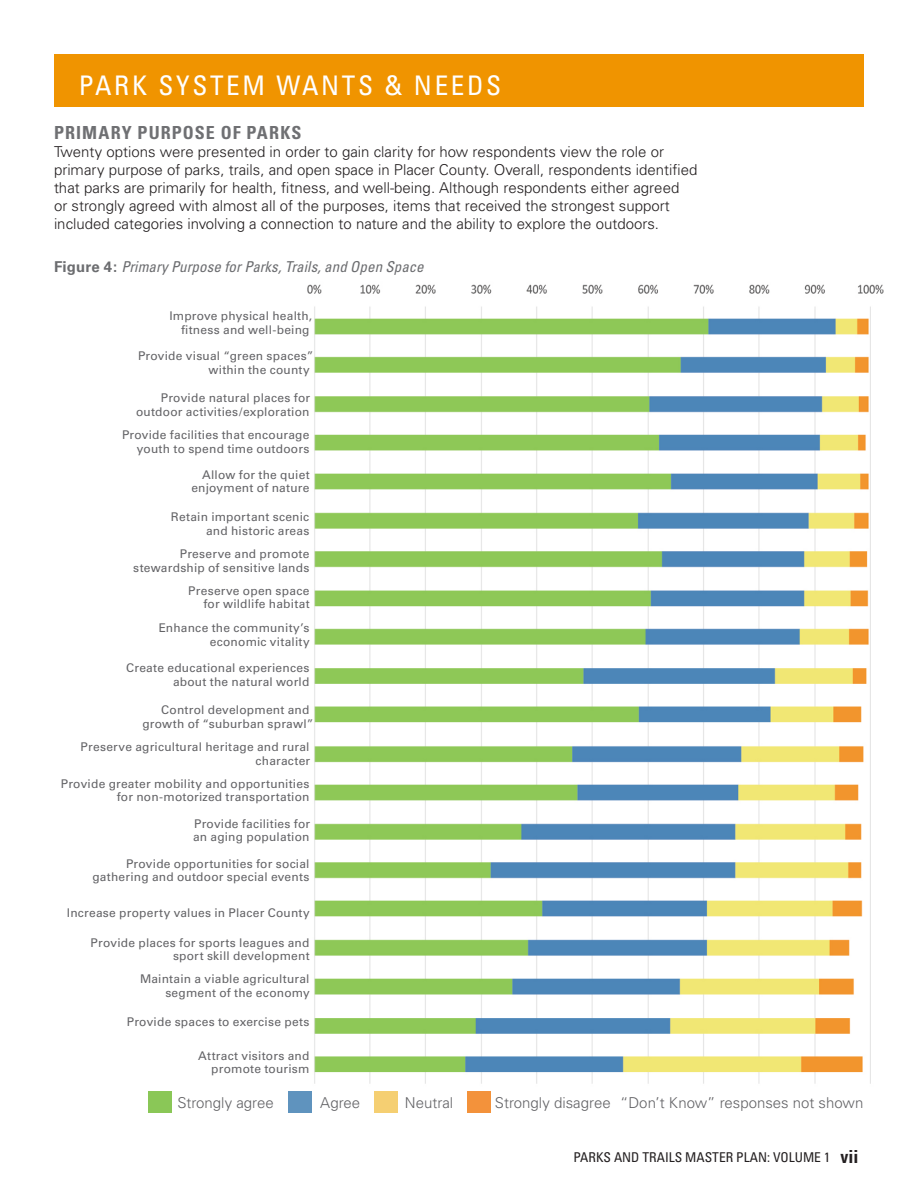
<style>
.page{position:relative;width:918px;height:1188px;background:#fff}
.page>*{position:absolute;margin:0;border:0;box-sizing:border-box;transform-origin:0 0}
.t1{font:condensed 27px "Univers";letter-spacing:.1em;color:#fff}
.PC_subhead_1__use{font:700 condensed 18px "Univers";letter-spacing:.06em;color:#6f7073}
.PC_Body_Text_2{font:300 15px/18px "Univers";color:#231f20}
.Graph_Label{font:300 15px "Univers";color:#636366}
.t2{font:italic condensed 15px "Univers";color:#6c6d70}
.t3{font:condensed 13.5px "Univers";color:#231f20}
.TOC_Level_3{font:12px/13.5px "Univers";letter-spacing:.015em;color:#636366;text-align:right}
.s1{font-family:"Univers CE";font-weight:700;font-style:normal;font-stretch:normal}
.s2{font-weight:700;font-size:18px}
</style>
<div class="page">
<div style="left:54px;top:54px;width:810px;height:53px;background:#f09400"></div>
<img style="left:307px;top:284px;width:577px;height:800px">
<div style="left:58px;top:1047px;width:252px;height:30px;background:#fff"></div>
<div style="left:58px;top:1006px;width:252px;height:31px;background:#fff"></div>
<div style="left:58px;top:970px;width:252px;height:31px;background:#fff"></div>
<div style="left:58px;top:775px;width:252px;height:31px;background:#fff"></div>
<div style="left:58px;top:581px;width:252px;height:31px;background:#fff"></div>
<div style="left:58px;top:934px;width:252px;height:31px;background:#fff"></div>
<div style="left:58px;top:738px;width:252px;height:31px;background:#fff"></div>
<div style="left:58px;top:545px;width:252px;height:31px;background:#fff"></div>
<div style="left:58px;top:897px;width:252px;height:31px;background:#fff"></div>
<div style="left:58px;top:701px;width:252px;height:31px;background:#fff"></div>
<div style="left:58px;top:508px;width:252px;height:31px;background:#fff"></div>
<div style="left:58px;top:389px;width:252px;height:31px;background:#fff"></div>
<div style="left:58px;top:855px;width:252px;height:30px;background:#fff"></div>
<div style="left:58px;top:659px;width:252px;height:31px;background:#fff"></div>
<div style="left:58px;top:466px;width:252px;height:31px;background:#fff"></div>
<div style="left:58px;top:347px;width:252px;height:31px;background:#fff"></div>
<div style="left:58px;top:815px;width:252px;height:30px;background:#fff"></div>
<div style="left:58px;top:619px;width:252px;height:31px;background:#fff"></div>
<div style="left:58px;top:426px;width:252px;height:31px;background:#fff"></div>
<div style="left:58px;top:307px;width:252px;height:31px;background:#fff"></div>
<div style="left:148px;top:1091px;width:24px;height:22px;background:#8ac757"></div>
<div style="left:375px;top:1091px;width:23px;height:22px;background:#f5cf72"></div>
<div style="left:468px;top:1091px;width:23px;height:22px;background:#f3923b"></div>
<div style="left:288px;top:1091px;width:24px;height:22px;background:#5f93be"></div>
<h1 class="t1" style="left:79px;top:68px;width:424px">PARK SYSTEM WANTS &amp; NEEDS</h1>
<p class="PC_subhead_1__use" style="left:54px;top:121px;width:249px">PRIMARY PURPOSE OF PARKS</p>
<p class="PC_Body_Text_2" style="left:54px;top:142px;width:645px">Twenty options were presented in order to gain clarity for how respondents view the role or primary purpose of parks, trails, and open space in Placer County. Overall, respondents identified that parks are primarily for health, fitness, and well-being. Although respondents either agreed<br>or strongly agreed with almost all of the purposes, items that received the strongest support included categories involving a connection to nature and the ability to explore the outdoors.</p>
<p class="t2" style="left:54px;top:257px;width:371px"><span class="s1">Figure 4:</span> Primary Purpose for Parks, Trails, and Open Space</p>
<p class="TOC_Level_3" style="left:169px;top:309px;width:144px">Improve physical health, fitness and well-being</p>
<p class="TOC_Level_3" style="left:138px;top:349px;width:177px">Provide visual “green spaces” within the county</p>
<p class="TOC_Level_3" style="left:136px;top:391px;width:176px">Provide natural places for outdoor activities/exploration</p>
<p class="TOC_Level_3" style="left:122px;top:428px;width:189px">Provide facilities that encourage youth to spend time outdoors</p>
<p class="TOC_Level_3" style="left:191px;top:468px;width:120px">Allow for the quiet enjoyment of nature</p>
<p class="TOC_Level_3" style="left:171px;top:510px;width:140px">Retain important scenic and historic areas</p>
<p class="TOC_Level_3" style="left:133px;top:547px;width:178px">Preserve and promote stewardship of sensitive lands</p>
<p class="TOC_Level_3" style="left:188px;top:584px;width:123px">Preserve open space for wildlife habitat</p>
<p class="TOC_Level_3" style="left:159px;top:621px;width:153px">Enhance the community’s economic vitality</p>
<p class="TOC_Level_3" style="left:126px;top:661px;width:185px">Create educational experiences about the natural world</p>
<p class="TOC_Level_3" style="left:142px;top:704px;width:173px;text-align:left;text-indent:19px">Control development and growth of “suburban sprawl”</p>
<p class="TOC_Level_3" style="left:81px;top:741px;width:231px">Preserve agricultural heritage and rural character</p>
<p class="TOC_Level_3" style="left:61px;top:777px;width:250px">Provide greater mobility and opportunities for non-motorized transportation</p>
<p class="TOC_Level_3" style="left:193px;top:817px;width:119px;text-align:left">Provide facilities for an aging population</p>
<p class="TOC_Level_3" style="left:92px;top:857px;width:219px">Provide opportunities for social gathering and outdoor special events</p>
<p class="TOC_Level_3" style="left:67px;top:906px;width:245px">Increase property values in Placer County</p>
<p class="TOC_Level_3" style="left:91px;top:936px;width:221px">Provide places for sports leagues and sport skill development</p>
<p class="TOC_Level_3" style="left:140px;top:972px;width:171px">Maintain a viable agricultural segment of the economy</p>
<p class="TOC_Level_3" style="left:127px;top:1015px;width:184px">Provide spaces to exercise pets</p>
<p class="TOC_Level_3" style="left:198px;top:1049px;width:113px">Attract visitors and promote tourism</p>
<p class="Graph_Label" style="left:177px;top:1094px;width:98px">Strongly agree</p>
<p class="Graph_Label" style="left:320px;top:1094px;width:41px">Agree</p>
<p class="Graph_Label" style="left:405px;top:1094px;width:50px">Neutral</p>
<p class="Graph_Label" style="left:495px;top:1094px;width:117px">Strongly disagree</p>
<p class="Graph_Label" style="left:620px;top:1094px;width:245px">“Don’t Know” responses not shown</p>
<p class="t3" style="left:573px;top:1149px;width:287px">PARKS AND TRAILS MASTER PLAN: VOLUME 1 <span class="s2">vii</span></p>
</div>
